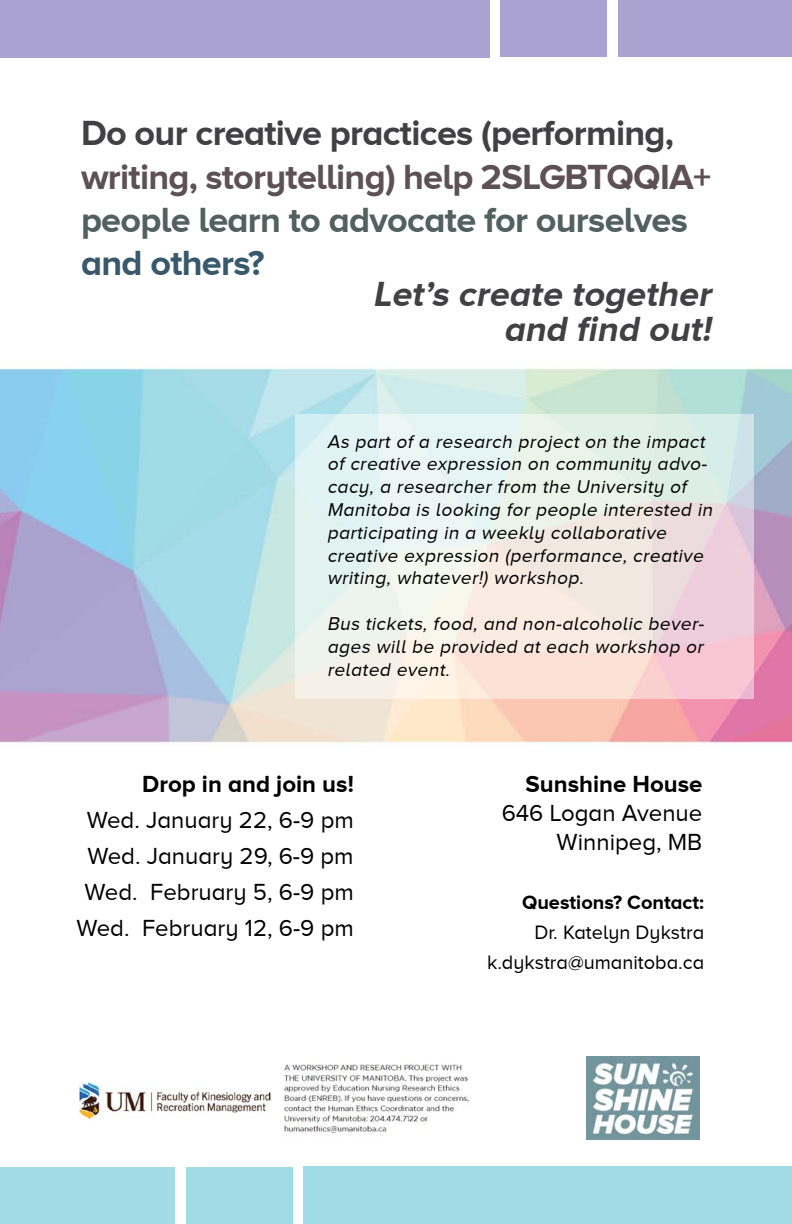
<style>
.page{position:relative;width:792px;height:1224px;background:#fff}
.page>*{position:absolute;margin:0;border:0;box-sizing:border-box;transform-origin:0 0}
.t1{font:700 36px/43.2px "Proxima Nova A";letter-spacing:-.02em;color:#5e5155}
.t2{font:italic 700 36px "Proxima Nova A";color:#414042}
.t3{font:24px "Proxima Nova A";color:#000}
.t4{font:700 24px "Proxima Nova A";color:#000}
.t5{font:20px/30px "Proxima Nova A";color:#000;text-align:right}
.t6{font:700 20px "Proxima Nova A";color:#000}
.t7{font:italic 19px/22.8px "Proxima Nova A";color:#000}
.s1{color:#414042}
.s2{color:#51615d}
.s3{color:#38596b}
</style>
<div class="page">
<img style="left:0;top:12px;width:792px;height:1191px">
<svg style="left:295px;top:414px;width:459px;height:285px;background:#edeae6"></svg>
<img style="left:68px;top:1059px;width:409px;height:79px">
<div style="left:0;top:0;width:489px;height:58px;background:#aaa2d0"></div>
<div style="left:500px;top:0;width:107px;height:57px;background:#aaa2d0"></div>
<div style="left:618px;top:0;width:174px;height:56px;background:#aaa2d0"></div>
<img style="left:587px;top:1057px;width:112px;height:83px">
<div style="left:303px;top:1166px;width:489px;height:58px;background:#a0dbe6"></div>
<div style="left:186px;top:1167px;width:107px;height:57px;background:#a0dbe6"></div>
<div style="left:0;top:1168px;width:174px;height:56px;background:#a0dbe6"></div>
<p class="t1" style="left:81px;top:111px;width:632px"><span class="s1">Do our creative practices (performing, </span>writing, storytelling) help 2SLGBTQQIA+ <span class="s2">people learn to advocate for ourselves </span><span class="s3">and others?</span></p>
<p class="t2" style="left:373px;top:273px;width:346px">Let’s create together</p>
<p class="t2" style="left:503px;top:308px;width:216px">and find out!</p>
<p class="t7" style="left:327px;top:430px;width:390px">As part of a research project on the impact of creative expression on community advo&shy;cacy, a researcher from the University of Manitoba is looking for people interested in participating in a weekly collaborative creative expression (performance, creative writing, whatever!) workshop.</p>
<p class="t7" style="left:327px;top:612px;width:382px;text-align:justify">Bus tickets, food, and non-alcoholic bever&shy;ages will be provided at each workshop or related event.</p>
<p class="t4" style="left:142px;top:771px;width:213px">Drop in and join us!</p>
<p class="t3" style="left:87px;top:807px;width:268px">Wed. January 22, 6-9 pm</p>
<p class="t3" style="left:87px;top:843px;width:268px">Wed. January 29, 6-9 pm</p>
<p class="t3" style="left:85px;top:879px;width:271px">Wed. February 5, 6-9 pm</p>
<p class="t3" style="left:77px;top:915px;width:279px">Wed. February 12, 6-9 pm</p>
<p class="t4" style="left:526px;top:771px;width:178px">Sunshine House</p>
<p class="t3" style="left:502px;top:800px;width:202px">646 Logan Avenue</p>
<p class="t3" style="left:557px;top:828px;width:147px">Winnipeg, MB</p>
<p class="t6" style="left:522px;top:891px;width:184px">Questions? Contact:</p>
<p class="t5" style="left:487px;top:918px;width:219px">Dr. Katelyn Dykstra k.dykstra@umanitoba.ca</p>
</div>
